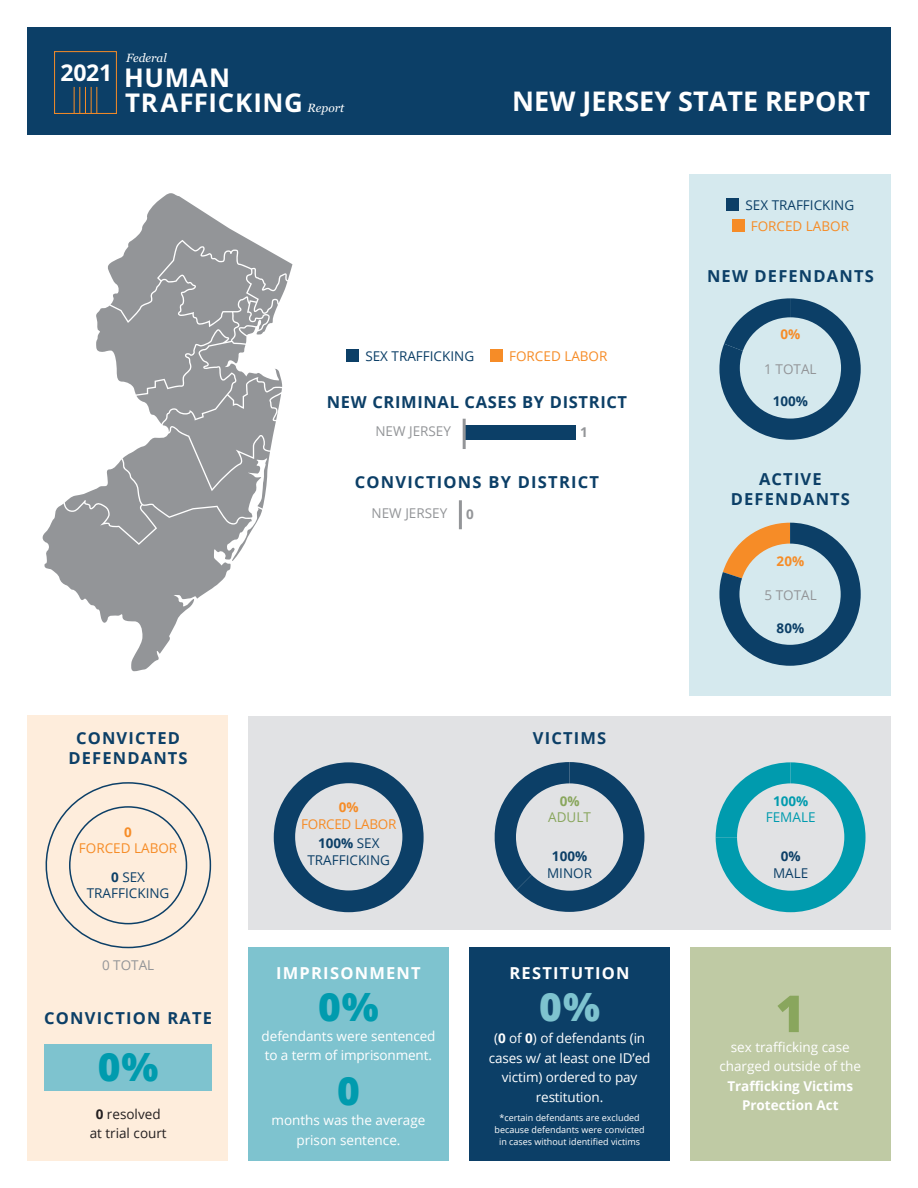
<style>
.page{position:relative;width:918px;height:1188px;background:#fff}
.page>*{position:absolute;margin:0;border:0;box-sizing:border-box;transform-origin:0 0}
.t1{font:800 51px "Open Sans";color:#89a65d}
.t2{font:800 39px "Open Sans";color:#009bae}
.t3{font:800 39px "Open Sans";color:#7ec3cf}
.H_-_Gotham_Bold_-_18{font:700 27px "Open Sans";color:#fff}
.t4{font:700 25.8px/25.5px "Open Sans";letter-spacing:.025em;color:#fff}
.t5{font:700 23.1px "Open Sans";color:#fff}
.t6{font:700 16.5px/19.8px "Open Sans";letter-spacing:.07em;color:#0c3f67;text-align:center}
.t7{font:700 16.5px "Open Sans";letter-spacing:.04em;color:#0c3f67}
.t8{font:700 16.5px "Open Sans";letter-spacing:.075em;color:#fff}
.t9{font:13.5px/19.5px "Open Sans";letter-spacing:-.01em;color:#fff;text-align:center}
.t10{font:13.5px/16.2px "Open Sans";color:#0c3f67;text-align:center}
.t11{font:13.5px "Open Sans";color:#939598}
.t12{font:13.5px "Open Sans";color:#f68c27}
.t13{font:13.5px/19.5px "Open Sans";color:#231f20;text-align:center}
.t14{font:13.5px "Open Sans";letter-spacing:-.02em;color:#f68c27}
.t15{font:700 13.5px "Open Sans";color:#f68c27}
.t16{font:700 13.5px "Open Sans";color:#0c3f67}
.t17{font:13.5px "Open Sans";color:#009bae}
.t18{font:13.5px "Open Sans";color:#89a65d}
.t19{font:700 13.5px "Open Sans";color:#009bae}
.t20{font:700 13.5px "Open Sans";color:#939598}
.t21{font:700 13.5px "Open Sans";color:#89a65d}
.t22{font:italic 11.85px "Georgia";color:#fff}
.B_Footnote_-_Gotham{font:9px/12px "Open Sans";color:#fff;text-align:center}
.s1{font-weight:700}
</style>
<div class="page">
<div style="left:690px;top:174px;width:201px;height:522px;background:#d5e9ee"></div>
<svg style="left:719px;top:523px;width:142px;height:143px"></svg>
<div style="left:27px;top:716px;width:201px;height:445px;background:#feeddc"></div>
<svg style="left:45px;top:782px;width:167px;height:167px"></svg>
<div style="left:248px;top:716px;width:643px;height:213px;background:#e1e2e4"></div>
<svg style="left:494px;top:762px;width:150px;height:150px"></svg>
<svg style="left:719px;top:298px;width:142px;height:142px"></svg>
<div style="left:346px;top:350px;width:13px;height:12px;background:#0c3f67"></div>
<div style="left:490px;top:350px;width:13px;height:12px;background:#f68c27"></div>
<div style="left:465px;top:425px;width:111px;height:15px;background:#0c3f67"></div>
<hr style="left:463px;top:419px;width:3px;height:30px;background:#939598">
<hr style="left:459px;top:500px;width:3px;height:29px;background:#939598">
<div style="left:27px;top:27px;width:864px;height:108px;background:#0c3f67"></div>
<div style="left:54px;top:51px;width:63px;height:63px;background:#0c3f67;border:1px solid #f68c27"></div>
<svg style="left:74px;top:87px;width:23px;height:26px"></svg>
<div style="left:469px;top:948px;width:201px;height:213px;background:#0c3f67"></div>
<div style="left:248px;top:948px;width:201px;height:213px;background:#7ec3cf"></div>
<div style="left:690px;top:948px;width:201px;height:213px;background:#bfcaa4"></div>
<div style="left:516px;top:783px;width:107px;height:108px;background:#e1e2e4;border-radius:50%"></div>
<div style="left:274px;top:762px;width:150px;height:150px;background:#0c3f67;border-radius:50%"></div>
<div style="left:295px;top:783px;width:107px;height:107px;background:#e1e2e4;border-radius:50%"></div>
<svg style="left:716px;top:762px;width:150px;height:150px"></svg>
<div style="left:737px;top:783px;width:107px;height:108px;background:#e1e2e4;border-radius:50%"></div>
<div style="left:70px;top:807px;width:117px;height:117px;background:#feeddc;border-radius:50%"></div>
<div style="left:69px;top:806px;width:118px;height:118px;border:2px solid #0c3f67;border-radius:50%"></div>
<div style="left:44px;top:1044px;width:168px;height:47px;background:#7ec3cf"></div>
<div style="left:740px;top:317px;width:101px;height:102px;background:#d5e9ee;border-radius:50%"></div>
<div style="left:739px;top:544px;width:102px;height:101px;background:#d5e9ee;border-radius:50%"></div>
<div style="left:727px;top:198px;width:12px;height:13px;background:#0c3f67"></div>
<div style="left:732px;top:219px;width:12px;height:13px;background:#f68c27"></div>
<svg style="left:42px;top:193px;width:250px;height:478px"></svg>
<p class="t5" style="left:60px;top:56px;width:53px">2021</p>
<p class="t22" style="left:126px;top:49px;width:42px">Federal</p>
<p class="t4" style="left:124px;top:64px;width:180px">HUMAN<br>TRAFFICKING</p>
<p class="t22" style="left:308px;top:99px;width:38px">Report</p>
<p class="H_-_Gotham_Bold_-_18" style="left:512px;top:82px;width:359px">NEW JERSEY STATE REPORT</p>
<p class="t10" style="left:365px;top:348px;width:110px">SEX TRAFFICKING</p>
<p class="t12" style="left:509px;top:347px;width:100px">FORCED LABOR</p>
<p class="t7" style="left:327px;top:390px;width:302px">NEW CRIMINAL CASES BY DISTRICT</p>
<p class="t11" style="left:375px;top:422px;width:77px">NEW JERSEY</p>
<p class="t20" style="left:580px;top:423px;width:9px">1</p>
<p class="t6" style="left:355px;top:472px;width:246px">CONVICTIONS BY DISTRICT</p>
<p class="t11" style="left:372px;top:504px;width:77px">NEW JERSEY</p>
<p class="t20" style="left:466px;top:505px;width:9px">0</p>
<p class="t10" style="left:745px;top:196px;width:110px">SEX TRAFFICKING</p>
<p class="t12" style="left:751px;top:217px;width:100px">FORCED LABOR</p>
<p class="t6" style="left:707px;top:265px;width:168px">NEW DEFENDANTS</p>
<p class="t15" style="left:781px;top:325px;width:21px">0%</p>
<p class="t11" style="left:764px;top:360px;width:54px">1 TOTAL</p>
<p class="t16" style="left:773px;top:392px;width:37px">100%</p>
<p class="t6" style="left:731px;top:469px;width:121px">ACTIVE<br>DEFENDANTS</p>
<p class="t15" style="left:777px;top:552px;width:29px">20%</p>
<p class="t11" style="left:764px;top:585px;width:54px">5 TOTAL</p>
<p class="t16" style="left:777px;top:619px;width:29px">80%</p>
<p class="t6" style="left:69px;top:728px;width:121px">CONVICTED<br>DEFENDANTS</p>
<p class="t15" style="left:124px;top:823px;width:9px">0</p>
<p class="t12" style="left:79px;top:839px;width:100px">FORCED LABOR</p>
<p class="t10" style="left:87px;top:868px;width:84px"><span class="s1">0</span> SEX<br>TRAFFICKING</p>
<p class="t11" style="left:102px;top:956px;width:54px">0 TOTAL</p>
<p class="t6" style="left:44px;top:1007px;width:170px">CONVICTION RATE</p>
<p class="t2" style="left:98px;top:1037px;width:62px">0%</p>
<p class="t13" style="left:90px;top:1104px;width:79px"><span class="s1">0</span> resolved at trial court</p>
<p class="t15" style="left:339px;top:798px;width:21px">0%</p>
<p class="t14" style="left:301px;top:815px;width:97px">FORCED LABOR</p>
<p class="t10" style="left:307px;top:835px;width:84px"><span class="s1">100%</span> SEX<br>TRAFFICKING</p>
<p class="t8" style="left:276px;top:961px;width:146px">IMPRISONMENT</p>
<p class="t2" style="left:318px;top:977px;width:62px">0%</p>
<p class="t9" style="left:262px;top:1026px;width:175px;text-align:left">defendants were sentenced to a term of imprisonment.</p>
<p class="t2" style="left:337px;top:1062px;width:24px">0</p>
<p class="t9" style="left:272px;top:1110px;width:155px">months was the average prison sentence.</p>
<p class="t6" style="left:533px;top:728px;width:75px">VICTIMS</p>
<p class="t21" style="left:560px;top:791px;width:21px">0%</p>
<p class="t18" style="left:548px;top:808px;width:44px">ADULT</p>
<p class="t10" style="left:547px;top:848px;width:46px"><span class="s1">100%<br></span>MINOR</p>
<p class="t8" style="left:510px;top:961px;width:122px">RESTITUTION</p>
<p class="t3" style="left:539px;top:977px;width:62px">0%</p>
<p class="t9" style="left:489px;top:1028px;width:163px">(<span class="s1">0</span> of <span class="s1">0</span>) of defendants (in cases w/ at least one ID’ed victim) ordered to pay restitution.</p>
<p class="B_Footnote_-_Gotham" style="left:494px;top:1111px;width:152px">*certain defendants are excluded because defendants were convicted in cases without identified victims</p>
<p class="t19" style="left:773px;top:791px;width:37px">100%</p>
<p class="t17" style="left:766px;top:808px;width:51px">FEMALE</p>
<p class="t10" style="left:773px;top:848px;width:37px"><span class="s1">0%<br></span>MALE</p>
<p class="t1" style="left:775px;top:975px;width:31px">1</p>
<p class="t9" style="left:719px;top:1037px;width:143px">sex trafficking case charged outside of the<br><span class="s1">Trafficking Victims<br>Protection Act</span></p>
</div>
